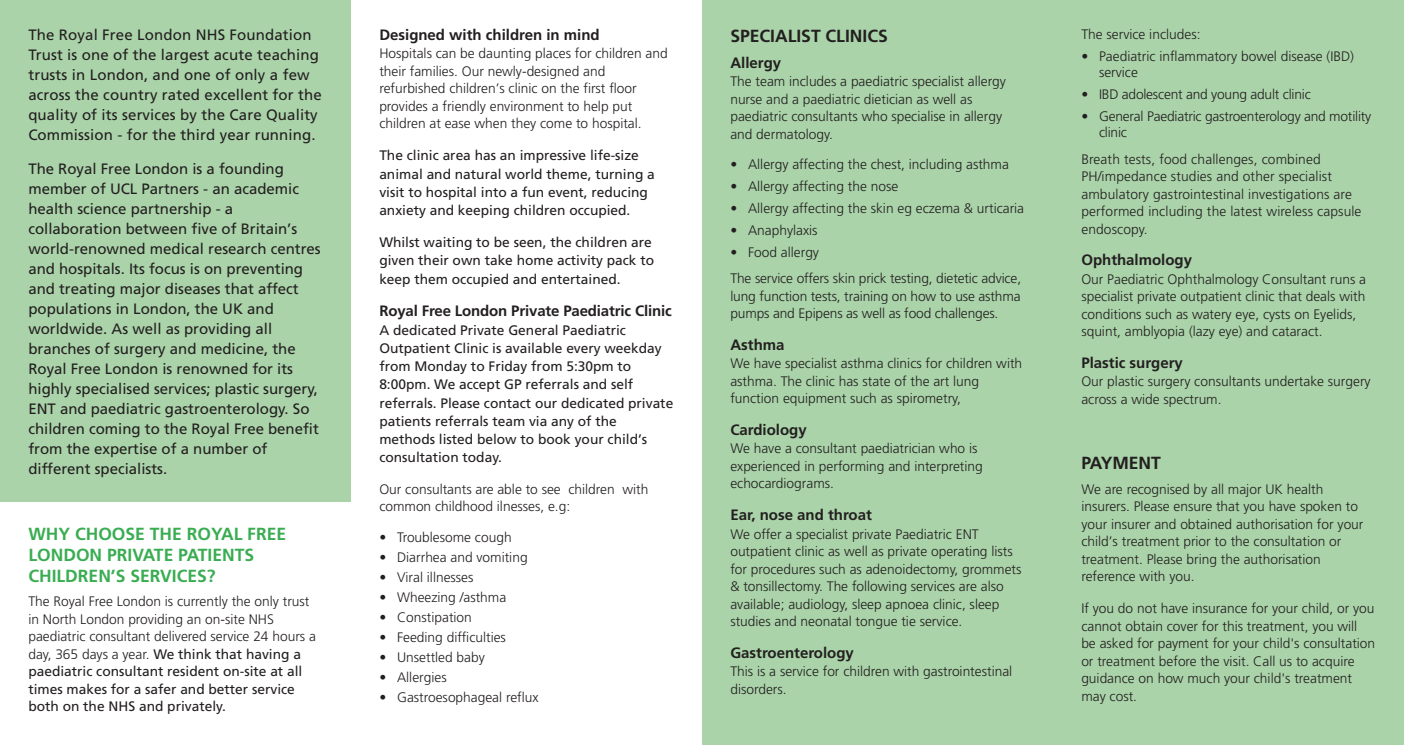
<style>
.page{position:relative;width:1404px;height:745px;background:#fff}
.page>*{position:absolute;margin:0;border:0;box-sizing:border-box;transform-origin:0 0}
.t1{font:700 17.5px/21px "Frutiger";color:#3aad52}
.t2{font:700 17.5px "Frutiger";color:#231f20}
.t3{font:15px/20px "Frutiger";color:#231f20}
.t4{font:700 15px "Frutiger";color:#231f20}
.t5{font:300 13.75px/17.5px "Frutiger";color:#231f20}
.t6{font:13.75px/18.1px "Frutiger";color:#231f20}
.s1{font-weight:400}
</style>
<div class="page">
<div style="left:702px;top:0;width:701px;height:744px;background:#aad3a9"></div>
<div style="left:0;top:0;width:351px;height:501px;background:#aad3a9"></div>
<p class="t3" style="left:28px;top:26px;width:295px">The Royal Free London NHS Foundation Trust is one of the largest acute teaching trusts in London, and one of only a few across the country rated excellent for the quality of its services by the Care Quality Commission - for the third year running.</p>
<p class="t3" style="left:28px;top:160px;width:294px">The Royal Free London is a founding member of UCL Partners - an academic health science partnership - a collaboration between five of Britain’s world-renowned medical research centres and hospitals. Its focus is on preventing and treating major diseases that affect populations in London, the UK and worldwide. As well as providing all branches of surgery and medicine, the Royal Free London is renowned for its highly specialised services; plastic surgery, ENT and paediatric gastroenterology. So children coming to the Royal Free benefit from the expertise of a number of different specialists.</p>
<p class="t1" style="left:28px;top:524px;width:259px">WHY CHOOSE THE ROYAL FREE<br>LONDON PRIVATE PATIENTS<br>CHILDREN’S SERVICES?</p>
<p class="t5" style="left:28px;top:593px;width:289px">The Royal Free London is currently the only trust in North London providing an on-site NHS paediatric consultant delivered service 24 hours a day, 365 days a year. <span class="s1">We think that having a paediatric consultant resident on-site at all times makes for a safer and better service both on the NHS and privately.</span></p>
<p class="t4" style="left:379px;top:28px;width:222px">Designed with children in mind</p>
<p class="t5" style="left:379px;top:46px;width:290px">Hospitals can be daunting places for children and their families. Our newly-designed and refurbished children’s clinic on the first floor provides a friendly environment to help put children at ease when they come to hospital.</p>
<p class="t6" style="left:379px;top:148px;width:277px">The clinic area has an impressive life-size animal and natural world theme, turning a visit to hospital into a fun event, reducing anxiety and keeping children occupied.</p>
<p class="t6" style="left:379px;top:234px;width:276px">Whilst waiting to be seen, the children are given their own take home activity pack to keep them occupied and entertained.</p>
<p class="t4" style="left:379px;top:304px;width:294px">Royal Free London Private Paediatric Clinic</p>
<p class="t6" style="left:379px;top:322px;width:295px">A dedicated Private General Paediatric Outpatient Clinic is available every weekday from Monday to Friday from 5:30pm to 8:00pm. We accept GP referrals and self referrals. Please contact our dedicated private patients referrals team via any of the methods listed below to book your child’s consultation today.</p>
<p class="t5" style="left:379px;top:481px;width:270px">Our consultants are able to see children with common childhood ilnesses, e.g:</p>
<p class="t5" style="left:379px;top:529px;width:134px">• Troublesome cough</p>
<p class="t5" style="left:379px;top:549px;width:150px">• Diarrhea and vomiting</p>
<p class="t5" style="left:379px;top:569px;width:96px">• Viral illnesses</p>
<p class="t5" style="left:379px;top:589px;width:128px">• Wheezing /asthma</p>
<p class="t5" style="left:379px;top:609px;width:94px">• Constipation</p>
<p class="t5" style="left:379px;top:629px;width:128px">• Feeding difficulties</p>
<p class="t5" style="left:379px;top:649px;width:107px">• Unsettled baby</p>
<p class="t5" style="left:379px;top:669px;width:69px">• Allergies</p>
<p class="t5" style="left:379px;top:689px;width:161px">• Gastroesophageal reflux</p>
<p class="t2" style="left:730px;top:28px;width:159px">SPECIALIST CLINICS</p>
<p class="t4" style="left:730px;top:56px;width:52px">Allergy</p>
<p class="t5" style="left:730px;top:74px;width:277px">The team includes a paediatric specialist allergy nurse and a paediatric dietician as well as paediatric consultants who specialise in allergy and dermatology.</p>
<p class="t5" style="left:730px;top:157px;width:280px">• Allergy affecting the chest, including asthma</p>
<p class="t5" style="left:730px;top:179px;width:169px">• Allergy affecting the nose</p>
<p class="t5" style="left:730px;top:200px;width:295px">• Allergy affecting the skin eg eczema &amp; urticaria</p>
<p class="t5" style="left:730px;top:222px;width:89px">• Anaphylaxis</p>
<p class="t5" style="left:730px;top:240px;width:292px;line-height:26.4px">• Food allergy<br>The service offers skin prick testing, dietetic advice,</p>
<p class="t5" style="left:730px;top:288px;width:292px">lung function tests, training on how to use asthma pumps and Epipens as well as food challenges.</p>
<p class="t4" style="left:730px;top:338px;width:56px">Asthma</p>
<p class="t5" style="left:730px;top:355px;width:293px">We have specialist asthma clinics for children with asthma. The clinic has state of the art lung function equipment such as spirometry,</p>
<p class="t4" style="left:730px;top:423px;width:78px">Cardiology</p>
<p class="t5" style="left:730px;top:440px;width:254px">We have a consultant paediatrician who is experienced in performing and interpreting echocardiograms.</p>
<p class="t4" style="left:730px;top:508px;width:143px">Ear, nose and throat</p>
<p class="t5" style="left:730px;top:525px;width:292px">We offer a specialist private Paediatric ENT outpatient clinic as well as private operating lists for procedures such as adenoidectomy, grommets &amp; tonsillectomy. The following services are also available; audiology, sleep apnoea clinic, sleep studies and neonatal tongue tie service.</p>
<p class="t4" style="left:730px;top:646px;width:125px">Gastroenterology</p>
<p class="t5" style="left:730px;top:663px;width:283px">This is a service for children with gastrointestinal disorders.</p>
<p class="t5" style="left:1081px;top:26px;width:121px">The service includes:</p>
<p class="t5" style="left:1098px;top:49px;width:256px;line-height:16.5px;text-indent:-18px">• Paediatric inflammatory bowel disease (IBD) service</p>
<p class="t5" style="left:1081px;top:86px;width:231px">• IBD adolescent and young adult clinic</p>
<p class="t5" style="left:1098px;top:109px;width:274px;line-height:16.5px;text-indent:-18px">• General Paediatric gastroenterology and motility clinic</p>
<p class="t5" style="left:1081px;top:151px;width:281px">Breath tests, food challenges, combined PH/impedance studies and other specialist ambulatory gastrointestinal investigations are performed including the latest wireless capsule endoscopy.</p>
<p class="t4" style="left:1081px;top:254px;width:112px">Ophthalmology</p>
<p class="t5" style="left:1081px;top:271px;width:286px">Our Paediatric Ophthalmology Consultant runs a specialist private outpatient clinic that deals with conditions such as watery eye, cysts on Eyelids, squint, amblyopia (lazy eye) and cataract.</p>
<p class="t4" style="left:1081px;top:356px;width:103px">Plastic surgery</p>
<p class="t5" style="left:1081px;top:373px;width:291px">Our plastic surgery consultants undertake surgery across a wide spectrum.</p>
<p class="t2" style="left:1081px;top:455px;width:81px">PAYMENT</p>
<p class="t5" style="left:1081px;top:481px;width:284px">We are recognised by all major UK health insurers. Please ensure that you have spoken to your insurer and obtained authorisation for your child’s treatment prior to the consultation or treatment. Please bring the authorisation reference with you.</p>
<p class="t5" style="left:1081px;top:600px;width:295px">If you do not have insurance for your child, or you cannot obtain cover for this treatment, you will be asked for payment for your child's consultation or treatment before the visit. Call us to acquire guidance on how much your child's treatment may cost.</p>
</div>
